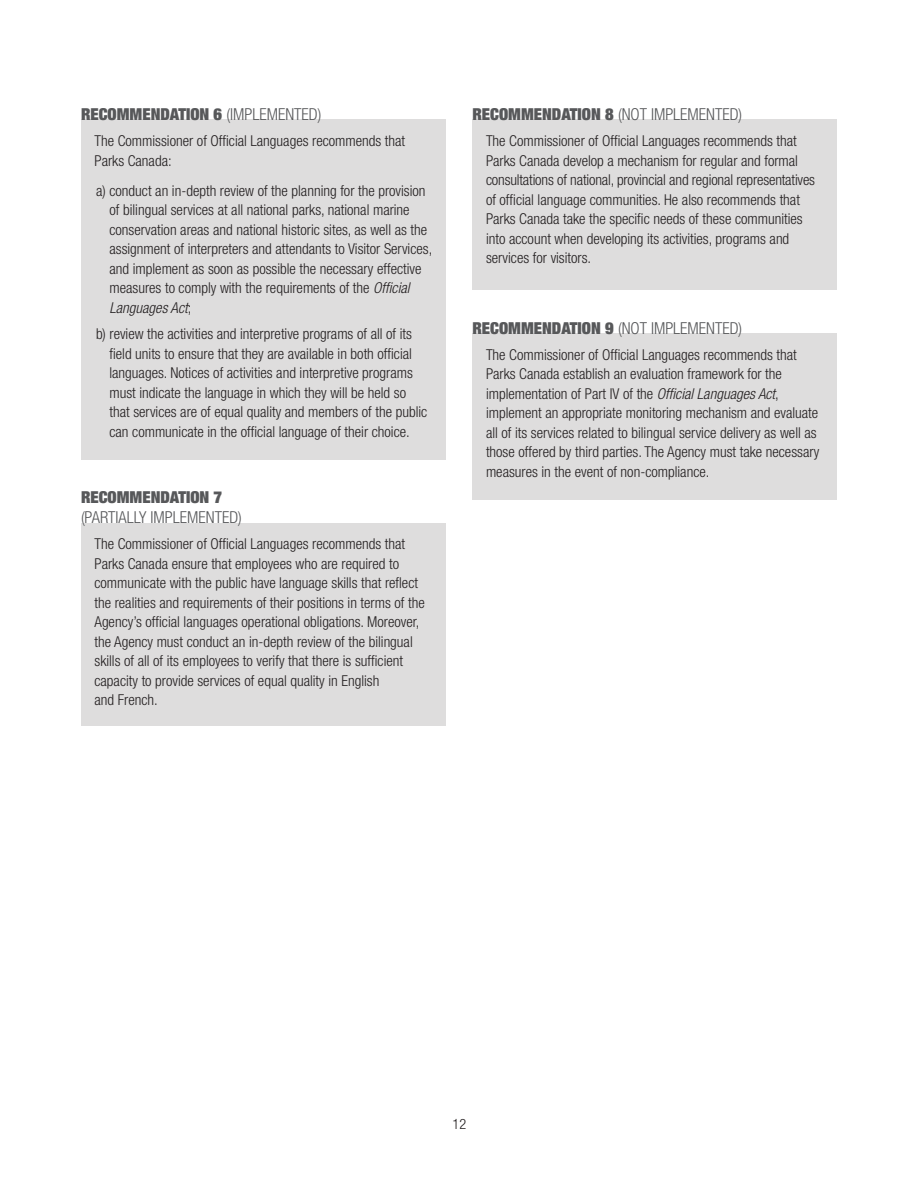
<style>
.page{position:relative;width:918px;height:1188px;background:#fff}
.page>*{position:absolute;margin:0;border:0;box-sizing:border-box;transform-origin:0 0}
.Recomm{font:300 condensed 16.5px/19.8px "Helvetica Neue LT Std";color:#57585a}
.Recomm-2{font:900 condensed 16.5px "Helvetica Neue LT Std";color:#57585a}
.text_recomm{font:300 condensed 15px/19.5px "Helvetica Neue LT Std";color:#231f20}
.Enumeration_-_Recomm{font:300 condensed 15px/19.5px "Helvetica Neue LT Std";color:#231f20}
.t1{font:300 condensed 14.25px "Helvetica Neue LT Std";color:#231f20}
.s1{font-weight:300}
.s2{font-style:italic}
.s3{font-weight:900}
</style>
<div class="page">
<div style="left:81px;top:119px;width:365px;height:341px;background:#dedddd"></div>
<div style="left:472px;top:119px;width:365px;height:170px;background:#dedddd"></div>
<div style="left:472px;top:333px;width:365px;height:167px;background:#dedddd"></div>
<div style="left:81px;top:523px;width:365px;height:203px;background:#dedddd"></div>
<p class="Recomm-2" style="left:81px;top:103px;width:242px">RECOMMENDATION 6 <span class="s1">(IMPLEMENTED)</span></p>
<p class="text_recomm" style="left:94px;top:131px;width:312px">The Commissioner of Official Languages recommends that<br>Parks Canada:</p>
<p class="Enumeration_-_Recomm" style="left:110px;top:181px;width:324px;text-indent:-14px">a) conduct an in-depth review of the planning for the provision of bilingual services at all national parks, national marine conservation areas and national historic sites, as well as the assignment of interpreters and attendants to Visitor Services, and implement as soon as possible the necessary effective measures to comply with the requirements of the <span class="s2">Official Languages Act</span>;</p>
<p class="Enumeration_-_Recomm" style="left:110px;top:324px;width:319px;text-indent:-14px">b) review the activities and interpretive programs of all of its field units to ensure that they are available in both official languages. Notices of activities and interpretive programs must indicate the language in which they will be held so that services are of equal quality and members of the public can communicate in the official language of their choice.</p>
<p class="Recomm" style="left:81px;top:487px;width:162px"><span class="s3">RECOMMENDATION 7 </span>(PARTIALLY IMPLEMENTED)</p>
<p class="text_recomm" style="left:94px;top:534px;width:332px">The Commissioner of Official Languages recommends that Parks Canada ensure that employees who are required to communicate with the public have language skills that reflect the realities and requirements of their positions in terms of the Agency’s official languages operational obligations. Moreover, the Agency must conduct an in-depth review of the bilingual skills of all of its employees to verify that there is sufficient capacity to provide services of equal quality in English<br>and French.</p>
<p class="Recomm" style="left:472px;top:104px;width:271px"><span class="s3">RECOMMENDATION 8</span> (NOT IMPLEMENTED)</p>
<p class="text_recomm" style="left:486px;top:131px;width:331px">The Commissioner of Official Languages recommends that Parks Canada develop a mechanism for regular and formal consultations of national, provincial and regional representatives of official language communities. He also recommends that Parks Canada take the specific needs of these communities into account when developing its activities, programs and services for visitors.</p>
<p class="Recomm" style="left:472px;top:318px;width:271px"><span class="s3">RECOMMENDATION 9</span> (NOT IMPLEMENTED)</p>
<p class="text_recomm" style="left:486px;top:345px;width:335px">The Commissioner of Official Languages recommends that Parks Canada establish an evaluation framework for the implementation of Part IV of the <span class="s2">Official Languages Act</span>, implement an appropriate monitoring mechanism and evaluate all of its services related to bilingual service delivery as well as those offered by third parties. The Agency must take necessary measures in the event of non-compliance.</p>
<p class="t1" style="left:453px;top:1116px;width:15px">12</p>
</div>
